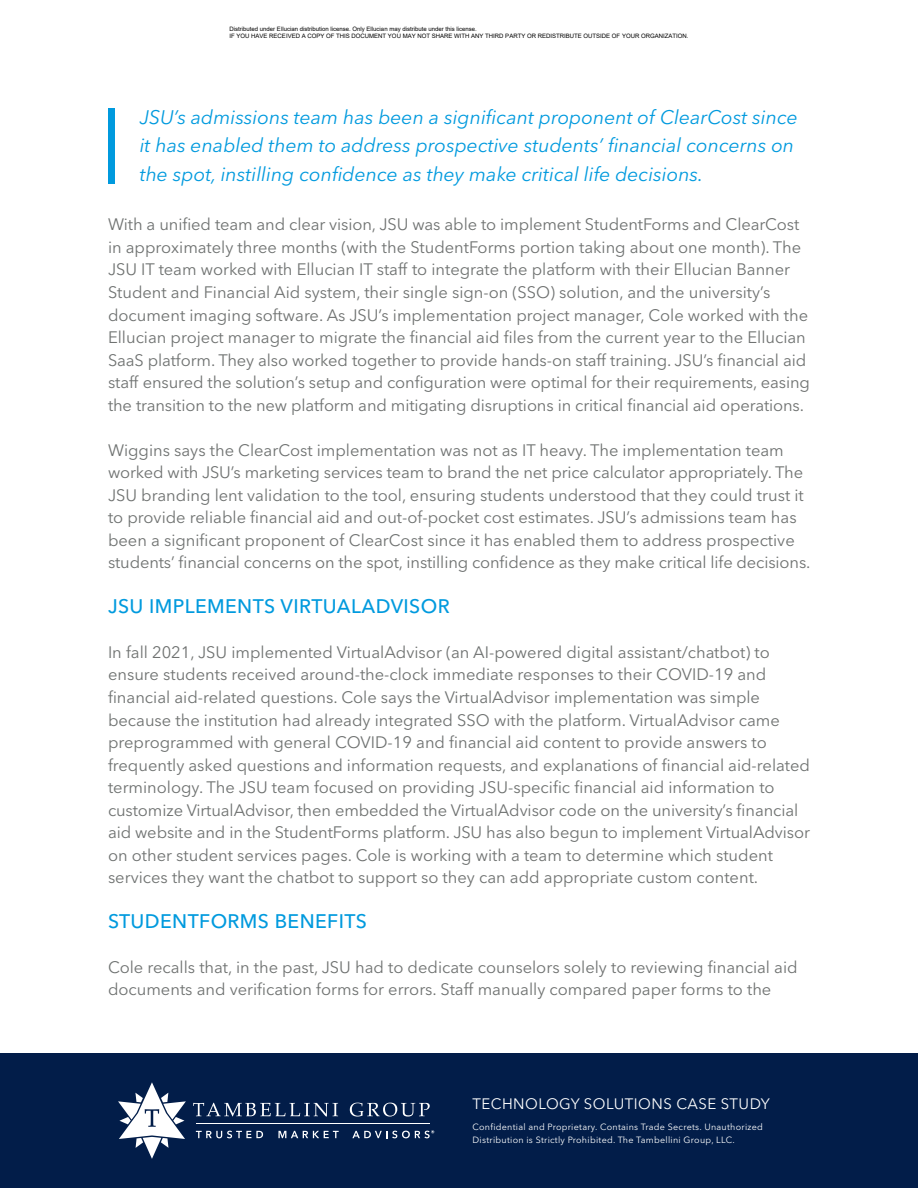
<style>
.page{position:relative;width:918px;height:1188px;background:#fff}
.page>*{position:absolute;margin:0;border:0;box-sizing:border-box;transform-origin:0 0}
.t1{font:italic 19.5px/28.5px "Avenir Next LT Pro";color:#009ade}
.t2{font:500 19.5px "Avenir Next LT Pro";letter-spacing:.02em;color:#009ade}
.t3{font:16.5px/22.5px "Avenir Next LT Pro";color:#6f7271}
.t4{font:15px "Avenir Next LT Pro";letter-spacing:.03em;color:#fff}
.t5{font:9px/13.5px "Avenir Next LT Pro";letter-spacing:.03em;color:#fff}
.t6{font:6px/7.2px "Arial";color:#000}
</style>
<div class="page">
<div style="left:0;top:1053px;width:918px;height:135px;background:#021d49"></div>
<svg style="left:193px;top:1103px;width:145px;height:14px"></svg>
<svg style="left:350px;top:1103px;width:80px;height:14px"></svg>
<hr style="left:196px;top:1123px;width:234px;height:1px;background:#fff">
<svg style="left:196px;top:1131px;width:67px;height:7px"></svg>
<svg style="left:278px;top:1131px;width:61px;height:7px"></svg>
<svg style="left:352px;top:1130px;width:82px;height:8px"></svg>
<svg style="left:118px;top:1082px;width:68px;height:77px"></svg>
<div style="left:108px;top:108px;width:7px;height:76px;background:#009ade"></div>
<p class="t6" style="left:230px;top:25px;width:461px">Distributed under Ellucian distribution license. Only Ellucian may distribute under this license.<br>IF YOU HAVE RECEIVED A COPY OF THIS DOCUMENT YOU MAY NOT SHARE WITH ANY THIRD PARTY OR REDISTRIBUTE OUTSIDE OF YOUR ORGANIZATION.</p>
<p class="t1" style="left:140px;top:103px;width:660px">JSU’s admissions team has been a significant proponent of ClearCost since it has enabled them to address prospective students’ financial concerns on the spot, instilling confidence as they make critical life decisions.</p>
<p class="t3" style="left:108px;top:214px;width:704px">With a unified team and clear vision, JSU was able to implement StudentForms and ClearCost in approximately three months (with the StudentForms portion taking about one month). The JSU IT team worked with Ellucian IT staff to integrate the platform with their Ellucian Banner Student and Financial Aid system, their single sign-on (SSO) solution, and the university’s document imaging software. As JSU’s implementation project manager, Cole worked with the Ellucian project manager to migrate the financial aid files from the current year to the Ellucian SaaS platform. They also worked together to provide hands-on staff training. JSU’s financial aid staff ensured the solution’s setup and configuration were optimal for their requirements, easing the transition to the new platform and mitigating disruptions in critical financial aid operations.</p>
<p class="t3" style="left:108px;top:439px;width:704px">Wiggins says the ClearCost implementation was not as IT heavy. The implementation team worked with JSU’s marketing services team to brand the net price calculator appropriately. The JSU branding lent validation to the tool, ensuring students understood that they could trust it to provide reliable financial aid and out-of-pocket cost estimates. JSU’s admissions team has been a significant proponent of ClearCost since it has enabled them to address prospective students’ financial concerns on the spot, instilling confidence as they make critical life decisions.</p>
<p class="t2" style="left:108px;top:594px;width:343px">JSU IMPLEMENTS VIRTUALADVISOR</p>
<p class="t3" style="left:108px;top:641px;width:704px">In fall 2021, JSU implemented VirtualAdvisor (an AI-powered digital assistant/chatbot) to ensure students received around-the-clock immediate responses to their COVID-19 and financial aid-related questions. Cole says the VirtualAdvisor implementation was simple because the institution had already integrated SSO with the platform. VirtualAdvisor came preprogrammed with general COVID-19 and financial aid content to provide answers to frequently asked questions and information requests, and explanations of financial aid-related terminology. The JSU team focused on providing JSU-specific financial aid information to customize VirtualAdvisor, then embedded the VirtualAdvisor code on the university’s financial aid website and in the StudentForms platform. JSU has also begun to implement VirtualAdvisor on other student services pages. Cole is working with a team to determine which student services they want the chatbot to support so they can add appropriate custom content.</p>
<p class="t2" style="left:108px;top:909px;width:261px">STUDENTFORMS BENEFITS</p>
<p class="t3" style="left:108px;top:956px;width:691px">Cole recalls that, in the past, JSU had to dedicate counselors solely to reviewing financial aid documents and verification forms for errors. Staff manually compared paper forms to the</p>
<p class="t4" style="left:472px;top:1095px;width:299px">TECHNOLOGY SOLUTIONS CASE STUDY</p>
<p class="t5" style="left:472px;top:1120px;width:292px">Confidential and Proprietary. Contains Trade Secrets. Unauthorized<br>Distribution is Strictly Prohibited. The Tambellini Group, LLC.</p>
</div>
